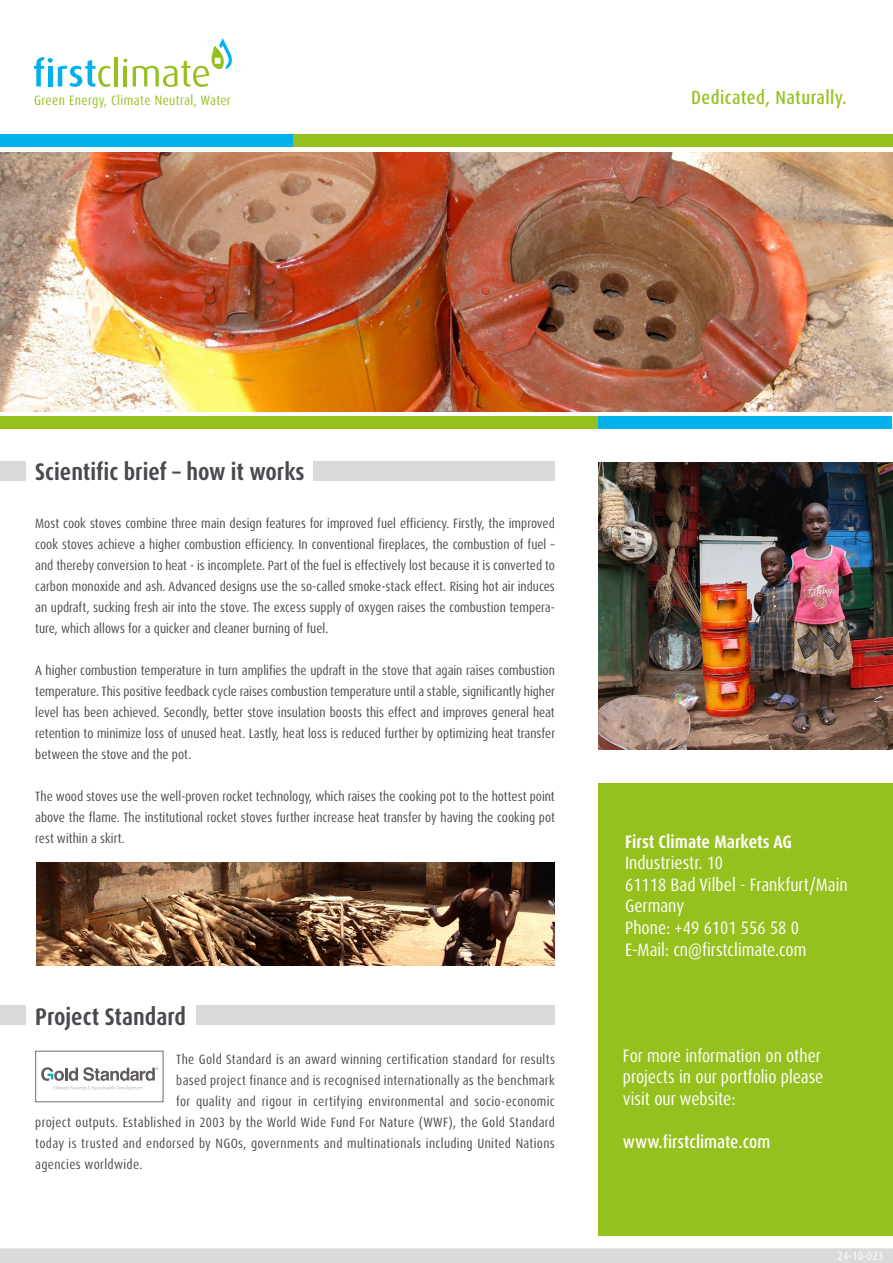
<style>
.page{position:relative;width:893px;height:1263px;background:#fff}
.page>*{position:absolute;margin:0;border:0;box-sizing:border-box;transform-origin:0 0}
.t1{font:700 condensed 24px "Dax Pro";color:#494a4f}
.t2{font:500 condensed 18.9px "Dax Pro";letter-spacing:.025em;color:#95c11f}
.t3{font:condensed 18px/21.6px "Dax Pro";color:#fff}
.t4{font:700 condensed 18px "Dax Pro";color:#fff}
.t5{font:500 condensed 18px "Dax Pro";color:#fff}
.t6{font:condensed 13.65px "Dax Pro";letter-spacing:.03em;color:#95c11f}
.t7{font:condensed 13.5px/21px "Dax Pro";letter-spacing:.025em;color:#494a4f;text-align:justify}
.t8{font:condensed 12px "Dax Pro";color:#fff}
</style>
<div class="page">
<div style="left:0;top:1248px;width:893px;height:15px;background:#dadada"></div>
<hr style="left:115px;top:57px;width:3px;height:29px;background:#95c11f">
<hr style="left:124px;top:66px;width:3px;height:20px;background:#95c11f">
<svg style="left:34px;top:57px;width:76px;height:30px"></svg>
<svg style="left:123px;top:59px;width:4px;height:3px"></svg>
<svg style="left:133px;top:38px;width:99px;height:49px"></svg>
<div style="left:599px;top:783px;width:294px;height:453px;background:#95c11f"></div>
<div style="left:196px;top:1006px;width:359px;height:19px;background:#dadada"></div>
<div style="left:313px;top:461px;width:242px;height:19px;background:#dadada"></div>
<div style="left:0;top:1006px;width:26px;height:19px;background:#dadada"></div>
<div style="left:0;top:461px;width:26px;height:19px;background:#dadada"></div>
<svg style="left:41px;top:1067px;width:117px;height:23px"></svg>
<div style="left:35px;top:1051px;width:128px;height:51px;border:1px solid #706f6f"></div>
<img style="left:599px;top:463px;width:294px;height:287px">
<img style="left:36px;top:862px;width:518px;height:104px">
<div style="left:0;top:416px;width:657px;height:13px;background:#95c11f"></div>
<div style="left:0;top:135px;width:294px;height:12px;background:#00b1eb"></div>
<div style="left:294px;top:135px;width:599px;height:12px;background:#95c11f"></div>
<div style="left:599px;top:416px;width:293px;height:13px;background:#00b1eb"></div>
<img style="left:0;top:152px;width:892px;height:259px">
<p class="t6" style="left:34px;top:91px;width:198px">Green Energy, Climate Neutral, Water</p>
<p class="t2" style="left:691px;top:85px;width:157px">Dedicated, Naturally.</p>
<p class="t1" style="left:35px;top:456px;width:271px">Scientific brief – how it works</p>
<p class="t7" style="left:35px;top:513px;width:521px">Most cook stoves combine three main design features for improved fuel efficiency. Firstly, the improved cook stoves achieve a higher combustion efficiency. In conventional fireplaces, the combustion of fuel – and thereby conversion to heat - is incomplete. Part of the fuel is effectively lost because it is converted to carbon monoxide and ash. Advanced designs use the so-called smoke-stack effect. Rising hot air induces an updraft, sucking fresh air into the stove. The excess supply of oxygen raises the combustion tempera&shy;ture, which allows for a quicker and cleaner burning of fuel.</p>
<p class="t7" style="left:35px;top:660px;width:521px">A higher combustion temperature in turn amplifies the updraft in the stove that again raises combustion temperature. This positive feedback cycle raises combustion temperature until a stable, significantly higher level has been achieved. Secondly, better stove insulation boosts this effect and improves general heat retention to minimize loss of unused heat. Lastly, heat loss is reduced further by optimizing heat transfer between the stove and the pot.</p>
<p class="t7" style="left:35px;top:786px;width:521px">The wood stoves use the well-proven rocket technology, which raises the cooking pot to the hottest point above the flame. The institutional rocket stoves further increase heat transfer by having the cooking pot rest within a skirt.</p>
<p class="t1" style="left:35px;top:1001px;width:152px">Project Standard</p>
<p class="t7" style="left:176px;top:1048px;width:380px">The Gold Standard is an award winning certification standard for results</p>
<p class="t7" style="left:176px;top:1069px;width:380px">based project finance and is recognised internationally as the benchmark</p>
<p class="t7" style="left:176px;top:1090px;width:380px">for quality and rigour in certifying environmental and socio-economic</p>
<p class="t7" style="left:35px;top:1111px;width:521px">project outputs. Established in 2003 by the World Wide Fund For Nature (WWF), the Gold Standard</p>
<p class="t7" style="left:35px;top:1132px;width:521px">today is trusted and endorsed by NGOs, governments and multinationals including United Nations</p>
<p class="t7" style="left:35px;top:1153px;width:109px">agencies worldwide.</p>
<p class="t4" style="left:625px;top:830px;width:169px">First Climate Markets AG</p>
<p class="t3" style="left:625px;top:852px;width:100px">Industriestr. 10</p>
<p class="t3" style="left:625px;top:874px;width:224px">61118 Bad Vilbel - Frankfurt/Main<br>Germany</p>
<p class="t3" style="left:625px;top:917px;width:175px">Phone: +49 6101 556 58 0</p>
<p class="t3" style="left:625px;top:939px;width:183px">E-Mail: cn@firstclimate.com</p>
<p class="t3" style="left:623px;top:1045px;width:200px">For more information on other</p>
<p class="t3" style="left:623px;top:1066px;width:202px">projects in our portfolio please</p>
<p class="t3" style="left:623px;top:1088px;width:114px">visit our website:</p>
<p class="t5" style="left:623px;top:1130px;width:149px">www.firstclimate.com</p>
<p class="t8" style="left:838px;top:1248px;width:47px">24-10-023</p>
</div>
